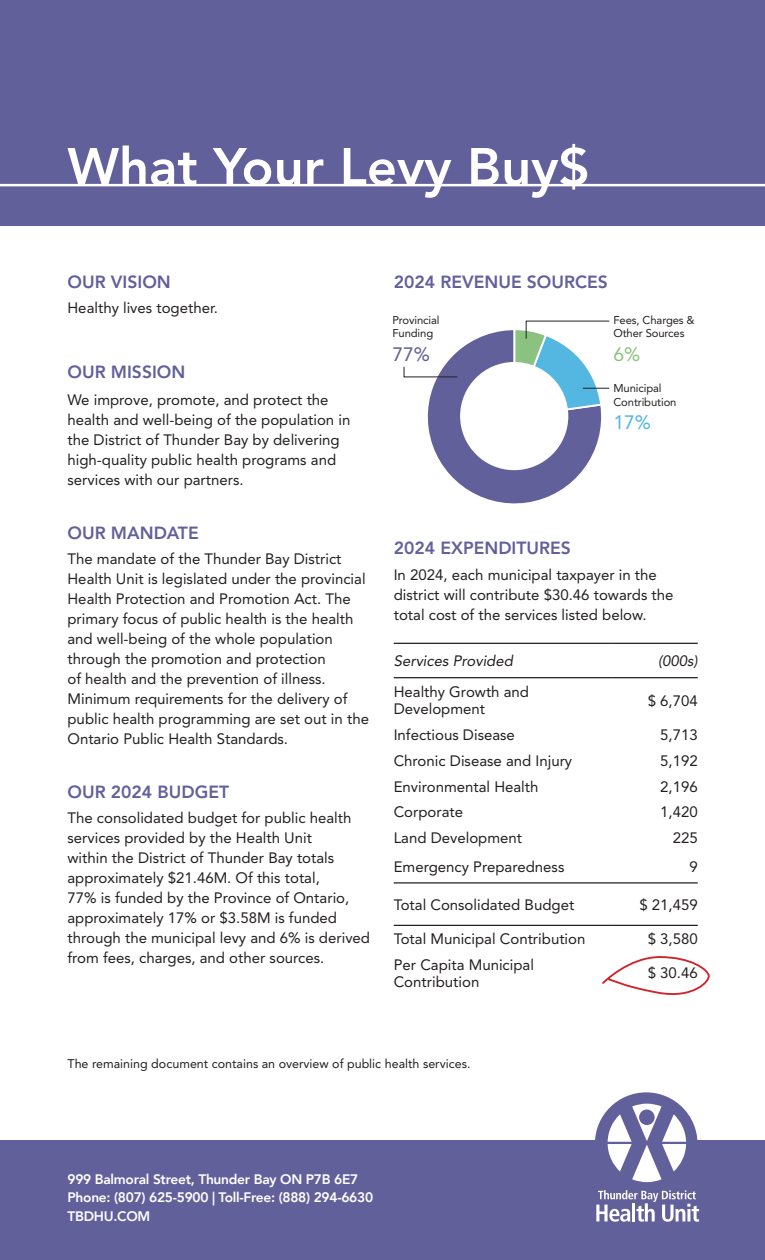
<style>
.page{position:relative;width:765px;height:1260px;background:#fff}
.page>*{position:absolute;margin:0;border:0;box-sizing:border-box;transform-origin:0 0}
.t1{font:800 52.5px "Avenir LT Std";color:#fff}
.t2{font:19.25px "Avenir LT Std";color:#62609a}
.t3{font:19.25px "Avenir LT Std";color:#53b7e2}
.t4{font:19.25px "Avenir LT Std";color:#8cc27f}
.t5{font:800 17.5px "Avenir LT Std";color:#62609a}
.t6{font:15px/20px "Avenir LT Std";color:#231f20}
.t7{font:italic 15px "Avenir LT Std";color:#231f20}
.t8{font:800 13.75px/18.8px "Avenir";letter-spacing:-.02em;color:#fff}
.t9{font:12.5px "Avenir LT Std";color:#231f20}
.t10{font:11.25px/13.5px "Avenir LT Std";letter-spacing:-.01em;color:#231f20}
</style>
<div class="page">
<div style="left:0;top:1140px;width:765px;height:120px;background:#62609a"></div>
<div style="left:595px;top:1092px;width:103px;height:103px;background:#62609a;border-radius:50%"></div>
<svg style="left:608px;top:1104px;width:78px;height:78px"></svg>
<svg style="left:596px;top:1190px;width:103px;height:32px"></svg>
<hr style="left:0;top:225px;width:765px;height:1px;background:#62609a">
<div style="left:0;top:0;width:382px;height:225px;background:#62609a"></div>
<div style="left:127px;top:0;width:638px;height:193px;background:#62609a"></div>
<div style="left:382px;top:193px;width:383px;height:32px;background:#62609a"></div>
<hr style="left:394px;top:643px;width:217px;height:1px;background:#231f20">
<hr style="left:611px;top:643px;width:87px;height:1px;background:#231f20">
<hr style="left:394px;top:677px;width:217px;height:1px;background:#231f20">
<hr style="left:611px;top:677px;width:87px;height:1px;background:#231f20">
<hr style="left:394px;top:882px;width:217px;height:2px;background:#231f20">
<hr style="left:611px;top:882px;width:87px;height:2px;background:#231f20">
<hr style="left:394px;top:925px;width:217px;height:1px;background:#231f20">
<hr style="left:611px;top:925px;width:87px;height:1px;background:#231f20">
<svg style="left:602px;top:956px;width:108px;height:39px"></svg>
<svg style="left:404px;top:321px;width:206px;height:183px"></svg>
<hr style="left:0;top:184px;width:765px;height:2px;background:#fff">
<h1 class="t1" style="left:68px;top:136px;width:524px">WHAT YOUR LEVY BUY$</h1>
<p class="t5" style="left:68px;top:271px;width:105px">OUR VISION</p>
<p class="t6" style="left:68px;top:298px;width:152px">Healthy lives together.</p>
<p class="t5" style="left:68px;top:362px;width:119px">OUR MISSION</p>
<p class="t6" style="left:68px;top:390px;width:284px">We improve, promote, and protect the health and well-being of the population in the District of Thunder Bay by delivering high-quality public health programs and services with our partners.</p>
<p class="t5" style="left:68px;top:522px;width:133px">OUR MANDATE</p>
<p class="t6" style="left:68px;top:549px;width:303px">The mandate of the Thunder Bay District Health Unit is legislated under the provincial Health Protection and Promotion Act. The primary focus of public health is the health and well-being of the whole population through the promotion and protection<br>of health and the prevention of illness.<br>Minimum requirements for the delivery of public health programming are set out in the Ontario Public Health Standards.</p>
<p class="t5" style="left:68px;top:781px;width:163px">OUR 2024 BUDGET</p>
<p class="t6" style="left:68px;top:808px;width:304px">The consolidated budget for public health services provided by the Health Unit<br>within the District of Thunder Bay totals approximately $21.46M. Of this total,<br>77% is funded by the Province of Ontario, approximately 17% or $3.58M is funded through the municipal levy and 6% is derived from fees, charges, and other sources.</p>
<p class="t5" style="left:394px;top:271px;width:216px">2024 REVENUE SOURCES</p>
<p class="t10" style="left:392px;top:313px;width:49px">Provincial<br>Funding</p>
<p class="t2" style="left:392px;top:343px;width:39px">77%</p>
<p class="t10" style="left:614px;top:313px;width:83px">Fees, Charges &amp;<br>Other Sources</p>
<p class="t4" style="left:614px;top:343px;width:28px">6%</p>
<p class="t10" style="left:614px;top:381px;width:65px">Municipal<br>Contribution</p>
<p class="t3" style="left:614px;top:411px;width:39px">17%</p>
<p class="t5" style="left:394px;top:538px;width:179px">2024 EXPENDITURES</p>
<p class="t6" style="left:394px;top:565px;width:281px">In 2024, each municipal taxpayer in the district will contribute $30.46 towards the total cost of the services listed below.</p>
<p class="t7" style="left:394px;top:652px;width:121px">Services Provided</p>
<p class="t7" style="left:658px;top:652px;width:41px">(000s)</p>
<p class="t6" style="left:394px;top:683px;width:137px;line-height:17.5px">Healthy Growth and<br>Development</p>
<p class="t6" style="left:648px;top:691px;width:52px">$ 6,704</p>
<p class="t6" style="left:394px;top:725px;width:123px">Infectious Disease</p>
<p class="t6" style="left:660px;top:725px;width:39px">5,713</p>
<p class="t6" style="left:394px;top:751px;width:180px">Chronic Disease and Injury</p>
<p class="t6" style="left:660px;top:751px;width:39px">5,192</p>
<p class="t6" style="left:394px;top:776px;width:146px">Environmental Health</p>
<p class="t6" style="left:660px;top:776px;width:39px">2,196</p>
<p class="t6" style="left:394px;top:802px;width:71px">Corporate</p>
<p class="t6" style="left:660px;top:802px;width:39px">1,420</p>
<p class="t6" style="left:394px;top:828px;width:130px">Land Development</p>
<p class="t6" style="left:673px;top:828px;width:27px">225</p>
<p class="t6" style="left:394px;top:857px;width:172px">Emergency Preparedness</p>
<p class="t6" style="left:689px;top:857px;width:10px">9</p>
<p class="t6" style="left:394px;top:895px;width:182px">Total Consolidated Budget</p>
<p class="t6" style="left:639px;top:895px;width:60px">$ 21,459</p>
<p class="t6" style="left:394px;top:929px;width:193px">Total Municipal Contribution</p>
<p class="t6" style="left:648px;top:929px;width:52px">$ 3,580</p>
<p class="t6" style="left:394px;top:956px;width:142px;line-height:17.5px">Per Capita Municipal<br>Contribution</p>
<p class="t6" style="left:648px;top:963px;width:52px">$ 30.46</p>
<p class="t9" style="left:68px;top:1056px;width:404px">The remaining document contains an overview of public health services.</p>
<p class="t8" style="left:68px;top:1169px;width:307px">999 Balmoral Street, Thunder Bay ON P7B 6E7<br>Phone: (807) 625-5900 | Toll-Free: (888) 294-6630<br>TBDHU.COM</p>
</div>
